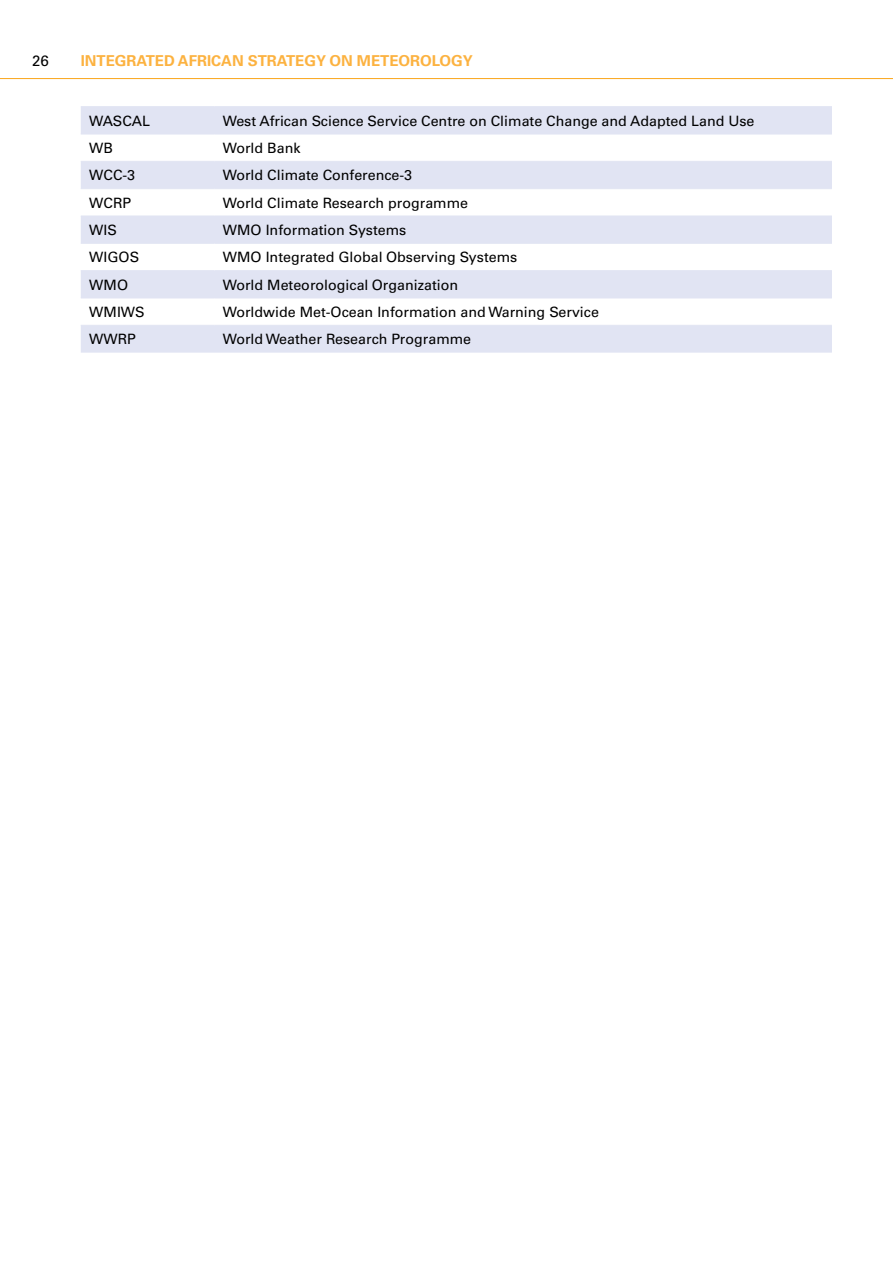
<style>
.page{position:relative;width:893px;height:1263px;background:#fff}
.page>*{position:absolute;margin:0;border:0;box-sizing:border-box;transform-origin:0 0}
.t1{font:700 15px "Univers LTCYR 65";color:#fcb240}
.t2{font:15px "Univers LTCYR 55 Roman";color:#000}
.t3{font:14.25px "Univers LTCYR 55 Roman";color:#000}
</style>
<div class="page">
<hr style="left:0;top:78px;width:893px;height:1px;background:#faa61a">
<div style="left:81px;top:107px;width:751px;height:246px;background:#e1e4f3"></div>
<svg style="left:81px;top:135px;width:751px;height:190px"></svg>
<hr style="left:81px;top:106px;width:133px;height:1px;background:#e1e4f3">
<hr style="left:214px;top:106px;width:618px;height:1px;background:#e1e4f3">
<hr style="left:81px;top:134px;width:133px;height:1px;background:#e1e4f3">
<hr style="left:214px;top:134px;width:618px;height:1px;background:#e1e4f3">
<hr style="left:81px;top:161px;width:133px;height:1px;background:#e1e4f3">
<hr style="left:214px;top:161px;width:618px;height:1px;background:#e1e4f3">
<hr style="left:81px;top:188px;width:133px;height:1px;background:#e1e4f3">
<hr style="left:214px;top:188px;width:618px;height:1px;background:#e1e4f3">
<hr style="left:81px;top:216px;width:133px;height:1px;background:#e1e4f3">
<hr style="left:214px;top:216px;width:618px;height:1px;background:#e1e4f3">
<hr style="left:81px;top:243px;width:133px;height:1px;background:#e1e4f3">
<hr style="left:214px;top:243px;width:618px;height:1px;background:#e1e4f3">
<hr style="left:81px;top:270px;width:133px;height:1px;background:#e1e4f3">
<hr style="left:214px;top:270px;width:618px;height:1px;background:#e1e4f3">
<hr style="left:81px;top:298px;width:133px;height:1px;background:#e1e4f3">
<hr style="left:214px;top:298px;width:618px;height:1px;background:#e1e4f3">
<hr style="left:81px;top:325px;width:133px;height:1px;background:#e1e4f3">
<hr style="left:214px;top:325px;width:618px;height:1px;background:#e1e4f3">
<p class="t2" style="left:32px;top:50px;width:18px">26</p>
<p class="t1" style="left:81px;top:50px;width:393px">INTEGRATED AFRICAN STRATEGY ON METEOROLOGY</p>
<p class="t3" style="left:89px;top:111px;width:62px">WASCAL</p>
<p class="t3" style="left:223px;top:111px;width:533px">West African Science Service Centre on Climate Change and Adapted Land Use</p>
<p class="t3" style="left:89px;top:138px;width:25px">WB</p>
<p class="t3" style="left:223px;top:138px;width:79px">World Bank</p>
<p class="t3" style="left:89px;top:165px;width:47px">WCC-3</p>
<p class="t3" style="left:223px;top:165px;width:191px">World Climate Conference-3</p>
<p class="t3" style="left:89px;top:193px;width:43px">WCRP</p>
<p class="t3" style="left:223px;top:193px;width:247px">World Climate Research programme</p>
<p class="t3" style="left:89px;top:220px;width:29px">WIS</p>
<p class="t3" style="left:223px;top:220px;width:185px">WMO Information Systems</p>
<p class="t3" style="left:89px;top:247px;width:51px">WIGOS</p>
<p class="t3" style="left:223px;top:247px;width:296px">WMO Integrated Global Observing Systems</p>
<p class="t3" style="left:89px;top:275px;width:40px">WMO</p>
<p class="t3" style="left:223px;top:275px;width:237px">World Meteorological Organization</p>
<p class="t3" style="left:89px;top:302px;width:57px">WMIWS</p>
<p class="t3" style="left:223px;top:302px;width:378px">Worldwide Met-Ocean Information and Warning Service</p>
<p class="t3" style="left:89px;top:329px;width:48px">WWRP</p>
<p class="t3" style="left:223px;top:329px;width:250px">World Weather Research Programme</p>
</div>
